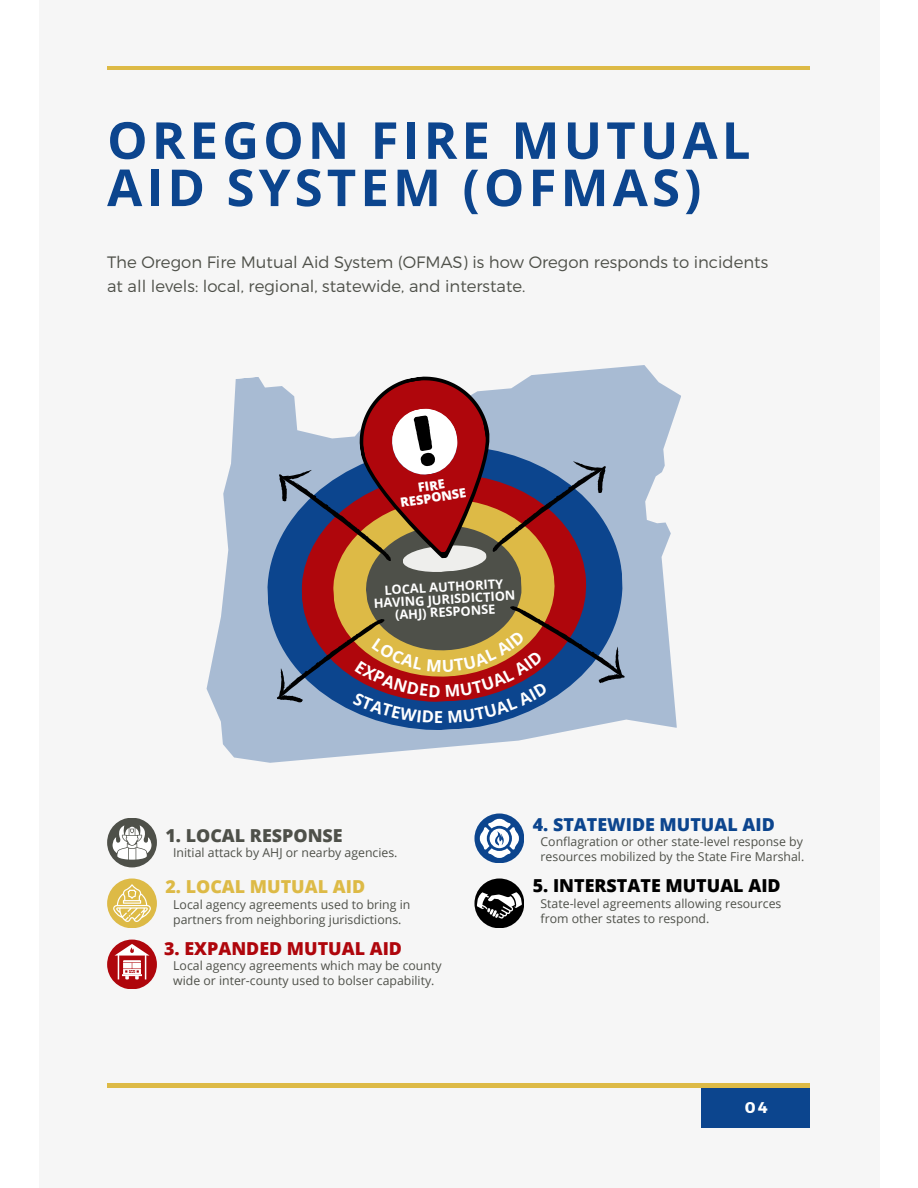
<style>
.page{position:relative;width:918px;height:1188px;background:#fff}
.page>*{position:absolute;margin:0;border:0;box-sizing:border-box;transform-origin:0 0}
.t1{font:700 51px/47.2px "Open Sans";letter-spacing:.08em;color:#0c458e}
.t2{font:800 17.85px "Open Sans";color:#000}
.t3{font:800 17.85px "Open Sans";color:#0c458e}
.t4{font:800 17.85px "Open Sans";color:#af060c}
.t5{font:800 17.85px "Open Sans";color:#ddba46}
.t6{font:800 17.85px "Open Sans";color:#4e5049}
.t7{font:700 16.65px "Open Sans";color:#fff}
.t8{font:300 16.5px/23.7px "Montserrat";color:#4e5049}
.t9{font:700 15.6px "Montserrat";color:#fff}
.t10{font:700 12.75px/12.5px "Open Sans";color:#fff;text-align:center}
.t11{font:800 12.75px/12px "Open Sans";color:#fff;text-align:center}
.t12{font:12.3px/15.1px "Open Sans";color:#4e5049}
</style>
<div class="page">
<div style="left:39px;top:0;width:840px;height:1188px;background:#f6f6f6"></div>
<hr style="left:107px;top:67px;width:703px;height:3px;background:#ddba46">
<div style="left:701px;top:1084px;width:108px;height:44px;background:#0c458e"></div>
<hr style="left:107px;top:1084px;width:703px;height:3px;background:#ddba46">
<svg style="left:474px;top:813px;width:50px;height:50px"></svg>
<svg style="left:480px;top:819px;width:39px;height:39px"></svg>
<div style="left:107px;top:879px;width:50px;height:49px;background:#ddba46;border-radius:50%"></div>
<svg style="left:113px;top:884px;width:38px;height:38px"></svg>
<div style="left:107px;top:940px;width:50px;height:49px;background:#af060c;border-radius:50%"></div>
<svg style="left:115px;top:944px;width:35px;height:35px"></svg>
<hr style="left:122px;top:974px;width:20px;height:2px;background:#fff">
<div style="left:474px;top:879px;width:50px;height:49px;background:#000;border-radius:50%"></div>
<svg style="left:476px;top:892px;width:47px;height:27px"></svg>
<div style="left:107px;top:818px;width:50px;height:49px;background:#4e5049;border-radius:50%"></div>
<svg style="left:112px;top:825px;width:40px;height:35px"></svg>
<svg style="left:206px;top:365px;width:475px;height:398px;fill:#a8bbd3"></svg>
<svg style="left:259px;top:436px;width:371px;height:304px;background:#a8bbd3"></svg>
<svg style="left:265px;top:367px;width:370px;height:356px;background:#8c747c"></svg>
<h1 class="t1" style="left:107px;top:115px;width:645px">OREGON FIRE MUTUAL<br>AID SYSTEM (OFMAS)</h1>
<p class="t8" style="left:107px;top:250px;width:663px">The Oregon Fire Mutual Aid System (OFMAS) is how Oregon responds to incidents at all levels: local, regional, statewide, and interstate.</p>
<h4 class="t11" style="left:398px;top:485px;width:68px;rotate:-9deg">FIRE<br>RESPONSE</h4>
<h2 class="t10" style="left:373px;top:584px;width:143px;rotate:-3deg">LOCAL AUTHORITY<br>HAVING JURISDICTION (AHJ) RESPONSE</h2>
<h3 class="t7" style="left:434px;top:705px;width:11px">E</h3>
<p class="t6" style="left:165px;top:823px;width:179px">1. LOCAL RESPONSE</p>
<p class="t12" style="left:173px;top:845px;width:226px">Initial attack by AHJ or nearby agencies.</p>
<p class="t5" style="left:165px;top:874px;width:201px">2. LOCAL MUTUAL AID</p>
<p class="t12" style="left:173px;top:896px;width:239px">Local agency agreements used to bring in partners from neighboring jurisdictions.</p>
<h4 class="t4" style="left:164px;top:936px;width:240px">3. EXPANDED MUTUAL AID</h4>
<p class="t12" style="left:173px;top:958px;width:270px">Local agency agreements which may be county wide or inter-county used to bolser capability.</p>
<p class="t3" style="left:533px;top:812px;width:244px">4. STATEWIDE MUTUAL AID</p>
<p class="t12" style="left:541px;top:834px;width:265px">Conflagration or other state-level response by resources mobilized by the State Fire Marshal.</p>
<p class="t2" style="left:533px;top:873px;width:249px">5. INTERSTATE MUTUAL AID</p>
<p class="t12" style="left:541px;top:895px;width:242px">State-level agreements allowing resources from other states to respond.</p>
<h3 class="t9" style="left:745px;top:1097px;width:24px">04</h3>
</div>
